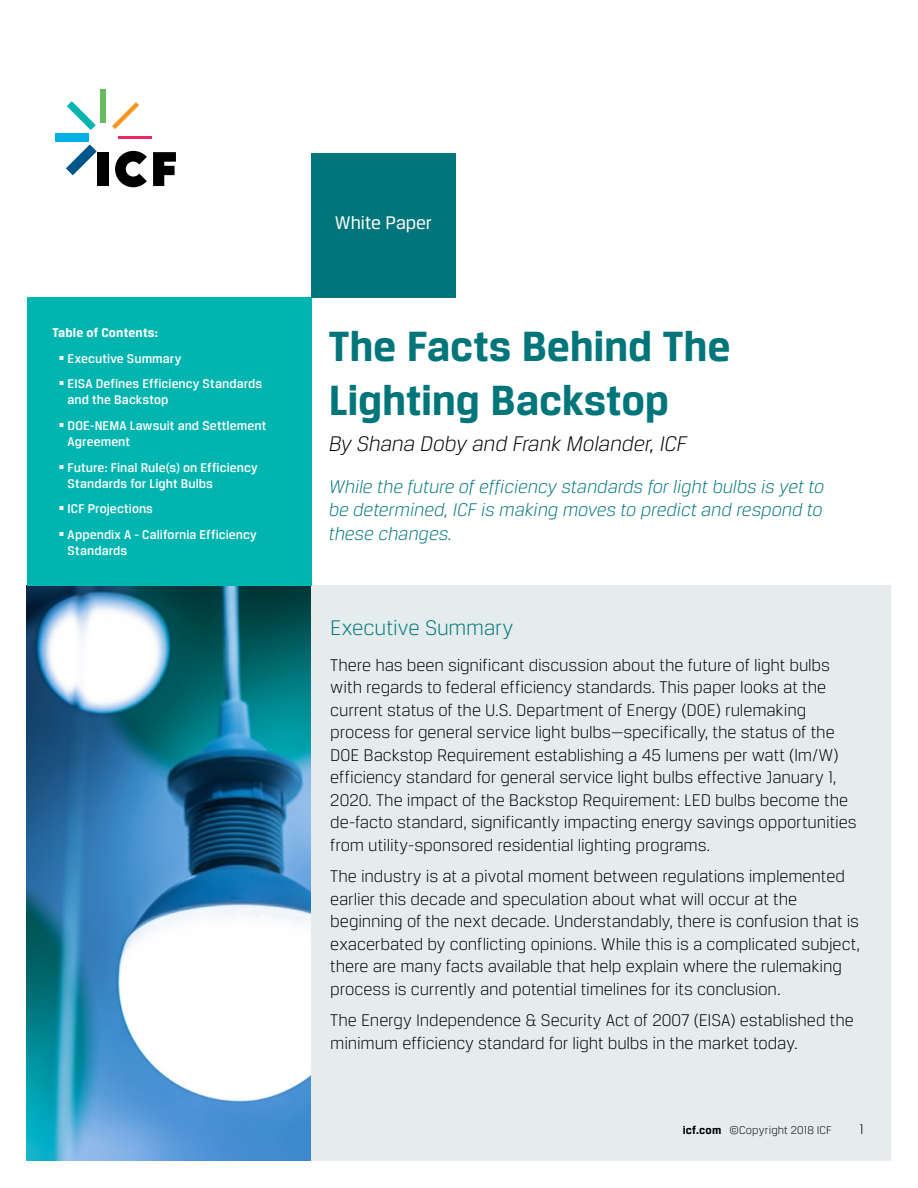
<style>
.page{position:relative;width:918px;height:1188px;background:#fff}
.page>*{position:absolute;margin:0;border:0;box-sizing:border-box;transform-origin:0 0}
.t1{font:700 45px/54px "Breuer Text";letter-spacing:-.005em;color:#00757a}
.t2{font:italic 300 22.5px "Breuer Text";letter-spacing:-.005em;color:#000}
.t3{font:300 22.5px "Breuer Text";letter-spacing:-.005em;color:#00757a}
.t4{font:italic 300 19.5px/23.4px "Breuer Text";color:#00757a;text-align:justify}
.t5{font:19.5px "Breuer Text";letter-spacing:-.005em;color:#fff}
.t6{font:300 18px/22.5px "Breuer Text";letter-spacing:-.005em;color:#000}
.t7{font:300 15px "Breuer Text";color:#000}
.t8{font:500 13.5px/16.2px "Breuer Text";letter-spacing:.005em;color:#fff}
.t9{font:700 13.5px "Breuer Text";letter-spacing:.01em;color:#fff}
.t10{font:300 12px "Breuer Text";letter-spacing:.01em;color:#000}
.s1{font-weight:700}
</style>
<div class="page">
<img style="left:27px;top:585px;width:284px;height:576px">
<div style="left:311px;top:585px;width:580px;height:576px;background:#e4eced"></div>
<div style="left:27px;top:297px;width:284px;height:288px;background:#00b5af"></div>
<div style="left:311px;top:153px;width:144px;height:144px;background:#00757a"></div>
<svg style="left:66px;top:144px;width:31px;height:31px"></svg>
<div style="left:55px;top:134px;width:34px;height:8px;background:#00b1e4"></div>
<svg style="left:67px;top:101px;width:29px;height:29px"></svg>
<div style="left:101px;top:90px;width:5px;height:33px;background:#65bd60"></div>
<svg style="left:112px;top:102px;width:27px;height:27px"></svg>
<hr style="left:118px;top:136px;width:34px;height:3px;background:#ee2964">
<svg style="left:153px;top:152px;width:23px;height:34px"></svg>
<div style="left:98px;top:152px;width:11px;height:34px;background:#000"></div>
<svg style="left:115px;top:151px;width:32px;height:36px"></svg>
<p class="t9" style="left:53px;top:325px;width:107px">Table of Contents:</p>
<p class="t8" style="left:59px;top:350px;width:124px">▪ Executive Summary</p>
<p class="t8" style="left:68px;top:376px;width:196px;text-indent:-9px">▪ EISA Defines Efficiency Standards and the Backstop</p>
<p class="t8" style="left:68px;top:417px;width:200px;text-indent:-9px">▪ DOE-NEMA Lawsuit and Settlement<br>Agreement</p>
<p class="t8" style="left:68px;top:459px;width:192px;text-indent:-9px">▪ Future: Final Rule(s) on Efficiency<br>Standards for Light Bulbs</p>
<p class="t8" style="left:59px;top:501px;width:96px">▪ ICF Projections</p>
<p class="t8" style="left:68px;top:526px;width:191px;text-indent:-9px">▪ Appendix A - California Efficiency<br>Standards</p>
<p class="t5" style="left:335px;top:212px;width:99px">White Paper</p>
<h1 class="t1" style="left:329px;top:318px;width:403px">The Facts Behind The<br>Lighting Backstop</h1>
<p class="t2" style="left:329px;top:431px;width:360px">By Shana Doby and Frank Molander, ICF</p>
<p class="t4" style="left:329px;top:475px;width:497px">While the future of efficiency standards for light bulbs is yet to be determined, ICF is making moves to predict and respond to these changes.</p>
<p class="t3" style="left:330px;top:615px;width:185px">Executive Summary</p>
<p class="t6" style="left:330px;top:653px;width:528px">There has been significant discussion about the future of light bulbs with regards to federal efficiency standards. This paper looks at the current status of the U.S. Department of Energy (DOE) rulemaking process for general service light bulbs—specifically, the status of the DOE Backstop Requirement establishing a 45 lumens per watt (lm/W) efficiency standard for general service light bulbs effective January 1, 2020. The impact of the Backstop Requirement: LED bulbs become the de-facto standard, significantly impacting energy savings opportunities from utility-sponsored residential lighting programs.</p>
<p class="t6" style="left:330px;top:865px;width:531px">The industry is at a pivotal moment between regulations implemented earlier this decade and speculation about what will occur at the beginning of the next decade. Understandably, there is confusion that is exacerbated by conflicting opinions. While this is a complicated subject, there are many facts available that help explain where the rulemaking process is currently and potential timelines for its conclusion.</p>
<p class="t6" style="left:330px;top:1009px;width:525px">The Energy Independence &amp; Security Act of 2007 (EISA) established the minimum efficiency standard for light bulbs in the market today.</p>
<p class="t10" style="left:683px;top:1124px;width:150px"><span class="s1">icf.com</span> ©Copyright 2018 ICF</p>
<p class="t7" style="left:859px;top:1121px;width:6px">1</p>
</div>
